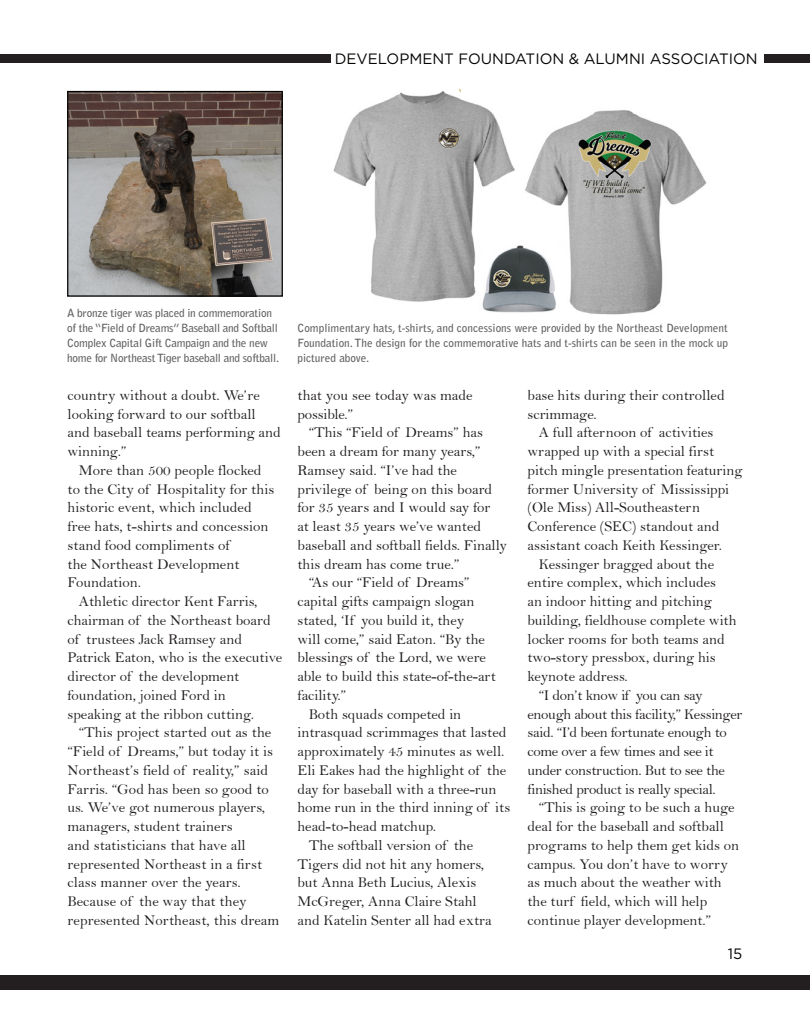
<style>
.page{position:relative;width:810px;height:1035px;background:#fff}
.page>*{position:absolute;margin:0;border:0;box-sizing:border-box;transform-origin:0 0}
.t1{font:15px/18.8px "Bell";color:#231f20}
.t2{font:15px/18.8px "Bell";letter-spacing:-.02em;color:#231f20}
.t3{font:15px "Gotham";color:#040503}
.t4{font:700 11.25px/15px "Bell Gothic Std";letter-spacing:-.02em;color:#636366;text-align:justify}
</style>
<div class="page">
<div style="left:0;top:976px;width:810px;height:14px;background:#231f20"></div>
<div style="left:0;top:54px;width:810px;height:8px;background:#231f20"></div>
<div style="left:331px;top:45px;width:433px;height:27px;background:#fff"></div>
<img style="left:333px;top:90px;width:374px;height:225px">
<div style="left:461px;top:77px;width:129px;height:21px;background:#fff"></div>
<img style="left:69px;top:93px;width:212px;height:202px">
<div style="left:67px;top:91px;width:216px;height:206px;border:1px solid #040503"></div>
<p class="t3" style="left:335px;top:49px;width:424px">DEVELOPMENT FOUNDATION &amp; ALUMNI ASSOCIATION</p>
<p class="t4" style="left:67px;top:305px;width:214px;text-align:left">A bronze tiger was placed in commemoration of the “Field of Dreams” Baseball and Softball Complex Capital Gift Campaign and the new home for Northeast Tiger baseball and softball.</p>
<p class="t1" style="left:68px;top:386px;width:215px">country without a doubt. We’re looking forward to our softball and baseball teams performing and winning.”</p>
<p class="t1" style="left:68px;top:461px;width:208px;text-indent:11px">More than 500 people flocked to the City of Hospitality for this historic event, which included free hats, t-shirts and concession stand food compliments of<br>the Northeast Development<br>Foundation.</p>
<p class="t1" style="left:68px;top:592px;width:216px;text-indent:11px">Athletic director Kent Farris, chairman of the Northeast board of trustees Jack Ramsey and<br>Patrick Eaton, who is the executive director of the development foundation, joined Ford in speaking at the ribbon cutting.</p>
<p class="t1" style="left:68px;top:723px;width:213px;text-indent:11px">“This project started out as the “Field of Dreams,” but today it is<br>Northeast’s field of reality,” said<br>Farris. “God has been so good to us. We’ve got numerous players, managers, student trainers<br>and statisticians that have all represented Northeast in a first class manner over the years.<br>Because of the way that they represented Northeast, this dream</p>
<p class="t4" style="left:298px;top:321px;width:432px">Complimentary hats, t-shirts, and concessions were provided by the Northeast Development Foundation. The design for the commemorative hats and t-shirts can be seen in the mock up pictured above.</p>
<p class="t1" style="left:298px;top:386px;width:177px">that you see today was made possible.”</p>
<p class="t1" style="left:298px;top:423px;width:211px;text-indent:11px">“This “Field of Dreams” has been a dream for many years,”<br>Ramsey said. “I’ve had the privilege of being on this board for 35 years and I would say for<br>at least 35 years we’ve wanted baseball and softball fields. Finally this dream has come true.”</p>
<p class="t1" style="left:298px;top:573px;width:200px;text-indent:11px">“As our “Field of Dreams” capital gifts campaign slogan stated, ‘If you build it, they<br>will come,” said Eaton. “By the blessings of the Lord, we were able to build this state-of-the-art facility.”</p>
<p class="t1" style="left:298px;top:704px;width:214px;text-indent:11px">Both squads competed in intrasquad scrimmages that lasted approximately 45 minutes as well.<br>Eli Eakes had the highlight of the day for baseball with a three-run home run in the third inning of its head-to-head matchup.</p>
<p class="t1" style="left:298px;top:836px;width:196px;text-indent:11px">The softball version of the<br>Tigers did not hit any homers, but Anna Beth Lucius, Alexis<br>McGreger, Anna Claire Stahl and Katelin Senter all had extra</p>
<p class="t1" style="left:528px;top:386px;width:199px">base hits during their controlled scrimmage.</p>
<p class="t1" style="left:528px;top:423px;width:216px;text-indent:11px">A full afternoon of activities wrapped up with a special first pitch mingle presentation featuring former University of Mississippi (Ole Miss) All-Southeastern<br>Conference (SEC) standout and assistant coach Keith Kessinger.</p>
<p class="t1" style="left:528px;top:554px;width:211px;text-indent:11px">Kessinger bragged about the entire complex, which includes<br>an indoor hitting and pitching building, fieldhouse complete with locker rooms for both teams and two-story pressbox, during his keynote address.</p>
<p class="t2" style="left:528px;top:686px;width:216px;text-indent:11px">“I don’t know if you can say enough about this facility,” Kessinger said. “I’d been fortunate enough to come over a few times and see it under construction. But to see the finished product is really special.</p>
<p class="t1" style="left:528px;top:798px;width:213px;text-indent:11px">“This is going to be such a huge deal for the baseball and softball programs to help them get kids on campus. You don’t have to worry as much about the weather with the turf field, which will help continue player development.”</p>
<p class="t3" style="left:728px;top:944px;width:16px">15</p>
</div>
